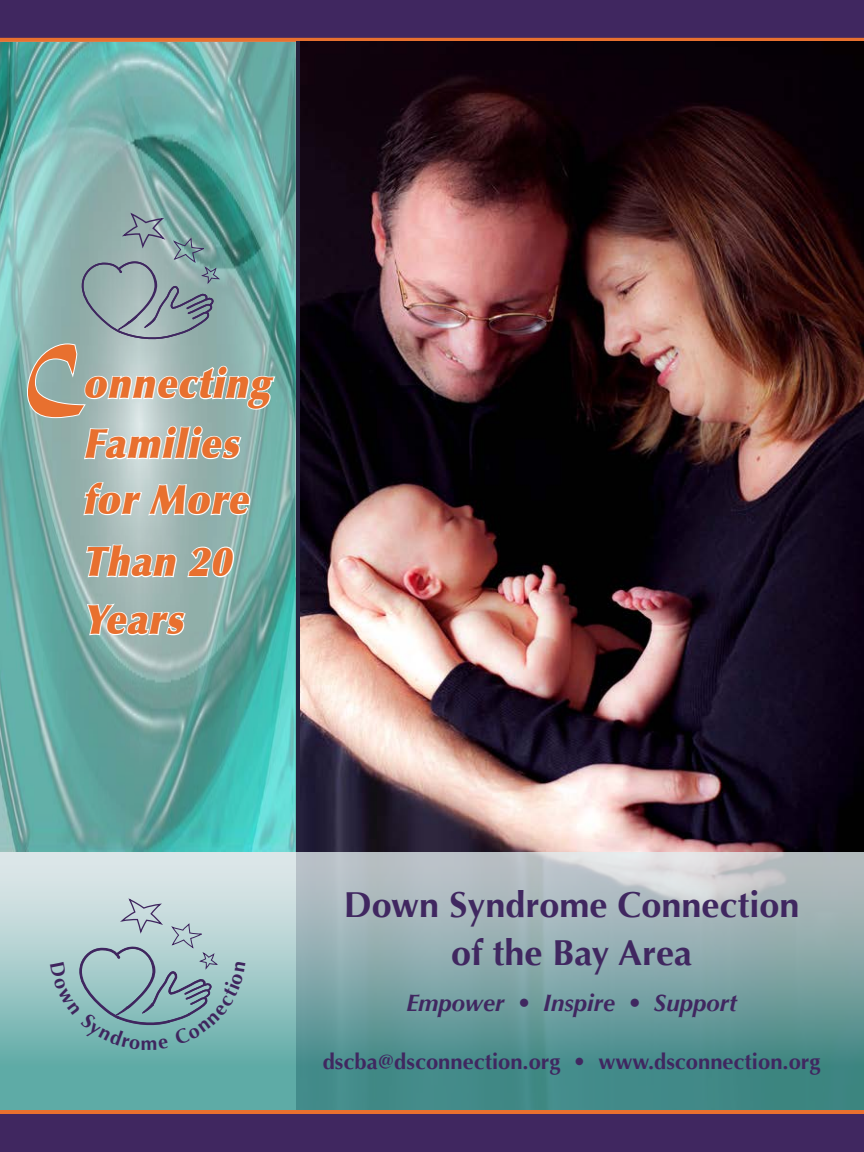
<style>
.page{position:relative;width:864px;height:1152px;background:#fff}
.page>*{position:absolute;margin:0;border:0;box-sizing:border-box;transform-origin:0 0}
.head-1{font:italic 900 40.4px "Optima";color:#e8702f;scale:.89 1}
.Empower__purple_ital{font:700 36px/48px "Optima";color:#402760;text-align:center}
.Empower__purple_ital-2{font:italic 700 24px "Optima";color:#402760}
.Empower__purple_ital-3{font:700 22px "Optima";color:#402760}
.s1{font-family:"Matura MT Script Capitals";font-weight:400;font-style:normal;font-size:80px}
</style>
<div class="page">
<svg style="left:0;top:0;width:864px;height:42px;background:#4d2c5a"></svg>
<svg style="left:0;top:1110px;width:864px;height:42px;background:#502d5b"></svg>
<img style="left:0;top:42px;width:296px;height:809px">
<img style="left:300px;top:42px;width:564px;height:810px">
<svg style="left:0;top:852px;width:864px;height:258px;background:#84adae"></svg>
<svg style="left:26px;top:211px;width:250px;height:253px;background:#96b5b3"></svg>
<svg style="left:82px;top:481px;width:169px;height:36px"></svg>
<svg style="left:84px;top:528px;width:95px;height:56px;background:#b4c5c3"></svg>
<svg style="left:186px;top:545px;width:49px;height:34px"></svg>
<svg style="left:85px;top:602px;width:102px;height:38px"></svg>
<svg style="left:50px;top:897px;width:196px;height:153px;background:#9dc1c3"></svg>
<p class="head-1" style="left:24px;top:359px;width:288px"><span class="s1">C</span>onnecting</p>
<p class="head-1" style="left:82px;top:419px;width:187px">Families</p>
<p class="head-1" style="left:82px;top:475px;width:198px">for More</p>
<p class="head-1" style="left:82px;top:537px;width:179px">Than 20</p>
<p class="head-1" style="left:82px;top:595px;width:125px">Years</p>
<p class="Empower__purple_ital" style="left:344px;top:881px;width:457px">Down Syndrome Connection of the Bay Area</p>
<p class="Empower__purple_ital-2" style="left:406px;top:988px;width:332px">Empower • Inspire • Support</p>
<p class="Empower__purple_ital-3" style="left:323px;top:1048px;width:499px">dscba@dsconnection.org • www.dsconnection.org</p>
</div>
